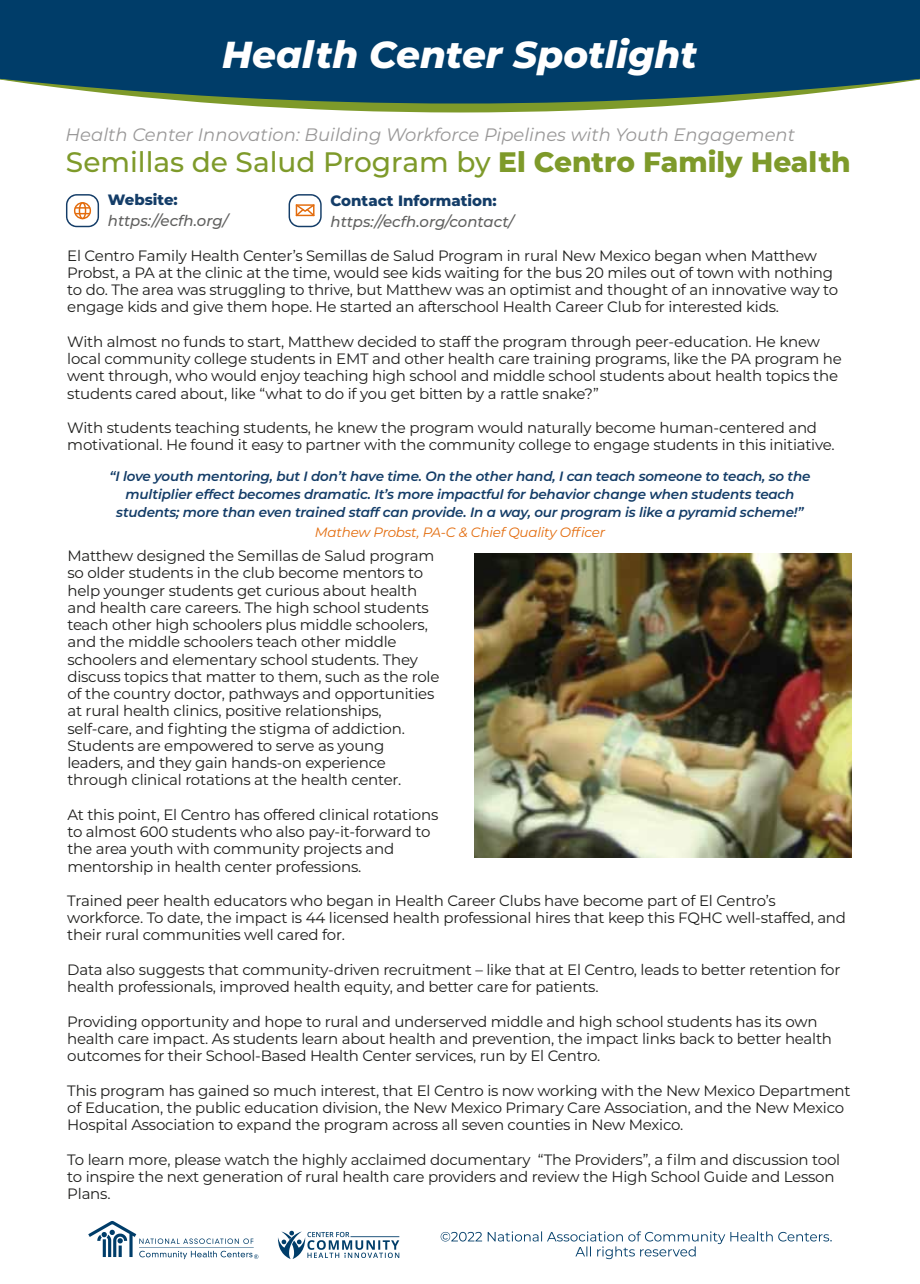
<style>
.page{position:relative;width:920px;height:1284px;background:#fff}
.page>*{position:absolute;margin:0;border:0;box-sizing:border-box;transform-origin:0 0}
.t1{font:italic 800 37.5px "Montserrat";color:#fff}
.t2{font:500 28.2px "Montserrat";color:#7e9a2a}
.t3{font:italic 18px "Montserrat";color:#999898}
.t4{font:15px/17.2px "Montserrat";letter-spacing:-.015em;color:#1d1d1b}
.t5{font:italic 500 15px "Montserrat";color:#616160}
.t6{font:800 15px "Montserrat";color:#143d68}
.t7{font:italic 600 13.5px/18px "Montserrat";letter-spacing:-.015em;color:#143d68;text-align:center}
.t8{font:italic 13.5px "Montserrat";letter-spacing:-.015em;color:#e36c0d}
.s1{font-weight:800}
</style>
<div class="page">
<div style="left:0;top:0;width:920px;height:79px;background:#003d69"></div>
<svg style="left:0;top:79px;width:920px;height:33px"></svg>
<svg style="left:66px;top:194px;width:33px;height:33px"></svg>
<svg style="left:289px;top:194px;width:33px;height:33px"></svg>
<img style="left:475px;top:553px;width:376px;height:304px">
<svg style="left:278px;top:1230px;width:121px;height:28px"></svg>
<svg style="left:88px;top:1221px;width:170px;height:37px"></svg>
<svg style="left:441px;top:1231px;width:41px;height:10px"></svg>
<svg style="left:488px;top:1231px;width:344px;height:27px"></svg>
<h1 class="t1" style="left:222px;top:27px;width:477px">Health Center Spotlight</h1>
<p class="t3" style="left:66px;top:122px;width:731px">Health Center Innovation: Building Workforce Pipelines with Youth Engagement</p>
<h2 class="t2" style="left:66px;top:142px;width:786px">Semillas de Salud Program by <span class="s1">El Centro Family Health</span></h2>
<p class="t6" style="left:108px;top:189px;width:71px">Website:</p>
<p class="t5" style="left:108px;top:210px;width:122px">https://ecfh.org/</p>
<p class="t6" style="left:331px;top:189px;width:168px">Contact Information:</p>
<p class="t5" style="left:331px;top:211px;width:185px">https://ecfh.org/contact/</p>
<p class="t4" style="left:67px;top:246px;width:772px">El Centro Family Health Center’s Semillas de Salud Program in rural New Mexico began when Matthew Probst, a PA at the clinic at the time, would see kids waiting for the bus 20 miles out of town with nothing to do. The area was struggling to thrive, but Matthew was an optimist and thought of an innovative way to engage kids and give them hope. He started an afterschool Health Career Club for interested kids.</p>
<p class="t4" style="left:67px;top:332px;width:776px">With almost no funds to start, Matthew decided to staff the program through peer-education. He knew local community college students in EMT and other health care training programs, like the PA program he went through, who would enjoy teaching high school and middle school students about health topics the students cared about, like “what to do if you get bitten by a rattle snake?”</p>
<p class="t4" style="left:67px;top:418px;width:769px">With students teaching students, he knew the program would naturally become human-centered and motivational. He found it easy to partner with the community college to engage students in this initiative.</p>
<p class="t7" style="left:109px;top:466px;width:703px">“I love youth mentoring, but I don’t have time. On the other hand, I can teach someone to teach, so the multiplier effect becomes dramatic. It’s more impactful for behavior change when students teach students; more than even trained staff can provide. In a way, our program is like a pyramid scheme!”</p>
<p class="t8" style="left:315px;top:523px;width:292px">Mathew Probst, PA-C &amp; Chief Quality Officer</p>
<p class="t4" style="left:67px;top:546px;width:373px">Matthew designed the Semillas de Salud program so older students in the club become mentors to help younger students get curious about health and health care careers. The high school students teach other high schoolers plus middle schoolers, and the middle schoolers teach other middle schoolers and elementary school students. They discuss topics that matter to them, such as the role of the country doctor, pathways and opportunities at rural health clinics, positive relationships, self-care, and fighting the stigma of addiction.<br>Students are empowered to serve as young leaders, and they gain hands-on experience through clinical rotations at the health center.</p>
<p class="t4" style="left:67px;top:805px;width:372px">At this point, El Centro has offered clinical rotations to almost 600 students who also pay-it-forward to the area youth with community projects and mentorship in health center professions.</p>
<p class="t4" style="left:67px;top:891px;width:780px">Trained peer health educators who began in Health Career Clubs have become part of El Centro’s workforce. To date, the impact is 44 licensed health professional hires that keep this FQHC well-staffed, and their rural communities well cared for.</p>
<p class="t4" style="left:67px;top:960px;width:775px">Data also suggests that community-driven recruitment – like that at El Centro, leads to better retention for health professionals, improved health equity, and better care for patients.</p>
<p class="t4" style="left:67px;top:1011px;width:766px">Providing opportunity and hope to rural and underserved middle and high school students has its own health care impact. As students learn about health and prevention, the impact links back to better health outcomes for their School-Based Health Center services, run by El Centro.</p>
<p class="t4" style="left:67px;top:1080px;width:785px">This program has gained so much interest, that El Centro is now working with the New Mexico Department of Education, the public education division, the New Mexico Primary Care Association, and the New Mexico<br>Hospital Association to expand the program across all seven counties in New Mexico.</p>
<p class="t4" style="left:67px;top:1149px;width:774px">To learn more, please watch the highly acclaimed documentary “The Providers”, a film and discussion tool to inspire the next generation of rural health care providers and review the High School Guide and Lesson<br>Plans.</p>
</div>
